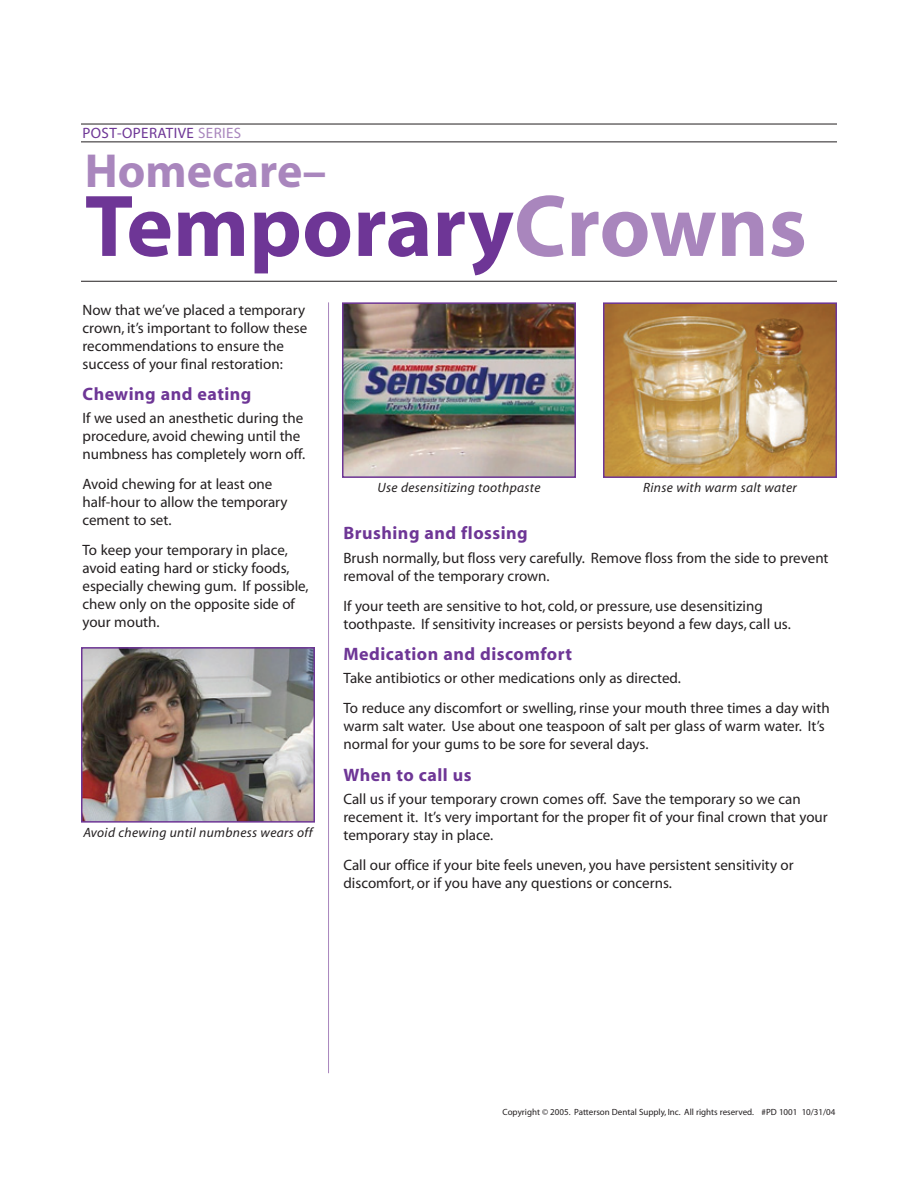
<style>
.page{position:relative;width:918px;height:1188px;background:#fff}
.page>*{position:absolute;margin:0;border:0;box-sizing:border-box;transform-origin:0 0}
.t1{font:700 88.5px "Myriad";color:#6e3696}
.t2{font:700 48px "Myriad";color:#a986bd}
.t3{font:700 18px "Myriad";letter-spacing:.03em;color:#6e3696}
.t4{font:15px/18px "Myriad";color:#231f20}
.t5{font:15px "Myriad";letter-spacing:.025em;color:#6e3696}
.t6{font:italic 13.5px "Myriad";letter-spacing:.025em;color:#231f20}
.t7{font:9px "Myriad";color:#231f20}
.s1{color:#a986bd}
</style>
<div class="page">
<hr style="left:81px;top:124px;width:756px;height:1px;background:#231f20">
<hr style="left:81px;top:142px;width:756px;height:1px;background:#231f20">
<hr style="left:81px;top:281px;width:756px;height:1px;background:#231f20">
<img style="left:84px;top:650px;width:228px;height:170px">
<div style="left:81px;top:647px;width:234px;height:176px;border:2px solid #6e3696"></div>
<img style="left:345px;top:305px;width:228px;height:170px">
<div style="left:342px;top:302px;width:234px;height:176px;border:2px solid #6e3696"></div>
<img style="left:606px;top:305px;width:228px;height:170px">
<div style="left:603px;top:302px;width:234px;height:176px;border:2px solid #6e3696"></div>
<hr style="left:328px;top:302px;width:1px;height:771px;background:#a986bd">
<p class="t5" style="left:82px;top:127px;width:160px">POST-OPERATIVE <span class="s1">SERIES</span></p>
<h2 class="t2" style="left:85px;top:153px;width:243px">Homecare–</h2>
<h1 class="t1" style="left:85px;top:193px;width:724px">Temporary<span class="s1">Crowns</span></h1>
<p class="t4" style="left:82px;top:302px;width:226px">Now that we’ve placed a temporary crown, it’s important to follow these recommendations to ensure the success of your final restoration:</p>
<p class="t3" style="left:82px;top:387px;width:171px">Chewing and eating</p>
<p class="t4" style="left:82px;top:411px;width:224px">If we used an anesthetic during the procedure, avoid chewing until the numbness has completely worn off.</p>
<p class="t4" style="left:82px;top:476px;width:207px">Avoid chewing for at least one half-hour to allow the temporary cement to set.</p>
<p class="t4" style="left:82px;top:542px;width:228px">To keep your temporary in place, avoid eating hard or sticky foods, especially chewing gum. If possible, chew only on the opposite side of your mouth.</p>
<p class="t6" style="left:83px;top:827px;width:231px">Avoid chewing until numbness wears off</p>
<p class="t6" style="left:377px;top:483px;width:165px">Use desensitizing toothpaste</p>
<p class="t6" style="left:643px;top:483px;width:155px">Rinse with warm salt water</p>
<p class="t3" style="left:344px;top:526px;width:186px">Brushing and flossing</p>
<p class="t4" style="left:344px;top:550px;width:487px">Brush normally, but floss very carefully. Remove floss from the side to prevent removal of the temporary crown.</p>
<p class="t4" style="left:344px;top:598px;width:449px">If your teeth are sensitive to hot, cold, or pressure, use desensitizing toothpaste. If sensitivity increases or persists beyond a few days, call us.</p>
<p class="t3" style="left:344px;top:647px;width:230px">Medication and discomfort</p>
<p class="t4" style="left:344px;top:665px;width:488px;line-height:29.8px">Take antibiotics or other medications only as directed.<br>To reduce any discomfort or swelling, rinse your mouth three times a day with</p>
<p class="t4" style="left:344px;top:718px;width:483px">warm salt water. Use about one teaspoon of salt per glass of warm water. It’s normal for your gums to be sore for several days.</p>
<p class="t3" style="left:344px;top:768px;width:130px">When to call us</p>
<p class="t4" style="left:344px;top:791px;width:486px">Call us if your temporary crown comes off. Save the temporary so we can recement it. It’s very important for the proper fit of your final crown that your temporary stay in place.</p>
<p class="t4" style="left:344px;top:857px;width:452px">Call our office if your bite feels uneven, you have persistent sensitivity or discomfort, or if you have any questions or concerns.</p>
<p class="t7" style="left:503px;top:1108px;width:334px">Copyright © 2005. Patterson Dental Supply, Inc. All rights reserved. #PD 1001 10/31/04</p>
</div>
